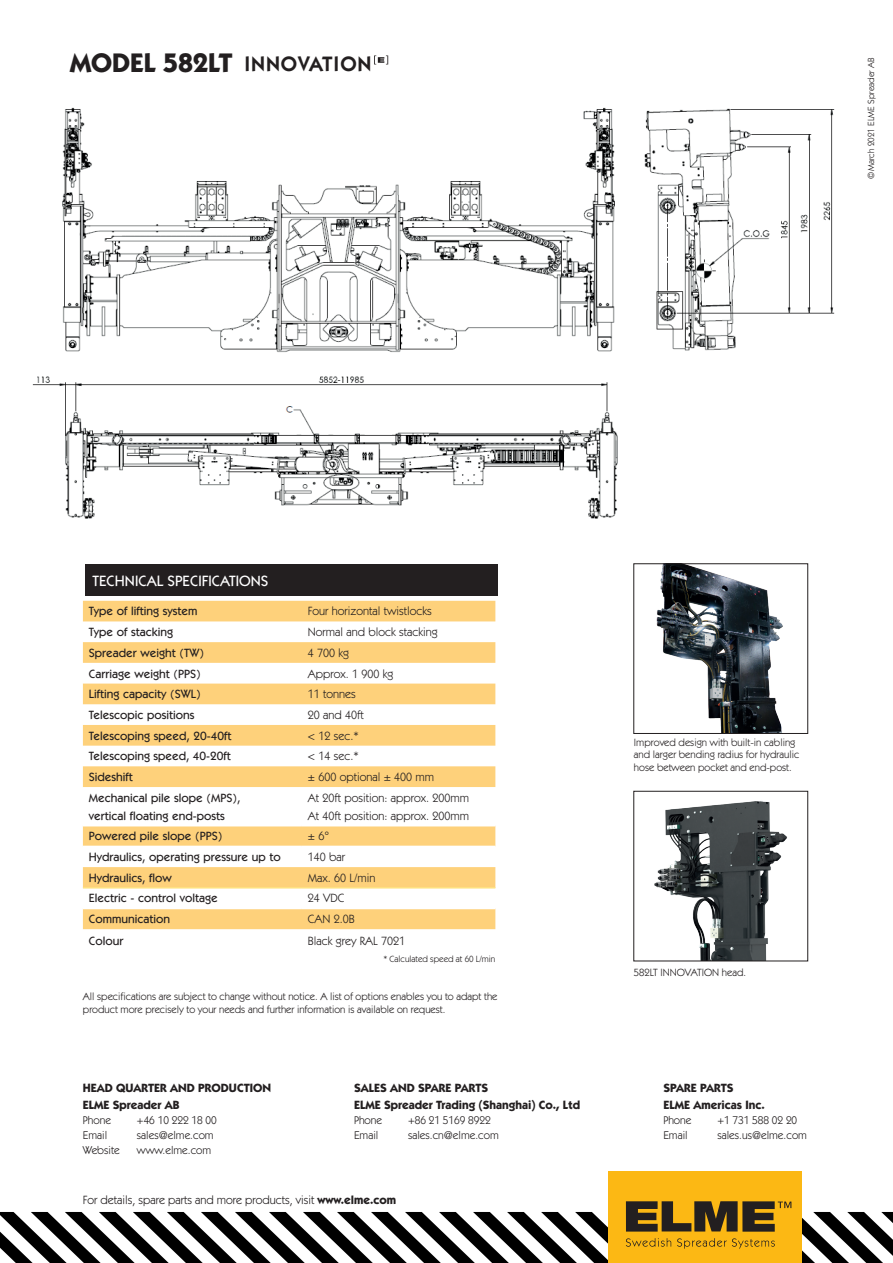
<style>
.page{position:relative;width:893px;height:1263px;background:#fff}
.page>*{position:absolute;margin:0;border:0;box-sizing:border-box;transform-origin:0 0}
.t1{font:700 27px "ITC Kabel Std";color:#231f20}
.t2{font:500 15px "ITC Kabel Std";color:#fff}
.t3{font:500 12px/18px "ITC Kabel Std";color:#231f20}
.t4{font:12px/18px "ITC Kabel Std";color:#231f20}
.t5{font:700 12px/16.5px "ITC Kabel Std";color:#231f20}
.t6{font:11.25px "ITC Kabel Std";color:#231f20}
.t7{font:10.5px/12.6px "ITC Kabel Std";color:#231f20}
.t8{font:9px "ITC Kabel Std";color:#231f20}
.s1{font-weight:600;font-size:21px}
.s2{font-weight:700}
</style>
<div class="page">
<svg style="left:83px;top:601px;width:412px;height:328px"></svg>
<hr style="left:83px;top:825px;width:219px;height:1px;background:#fff">
<hr style="left:302px;top:825px;width:193px;height:1px;background:#fff">
<hr style="left:83px;top:846px;width:219px;height:1px;background:#fff">
<hr style="left:302px;top:846px;width:193px;height:1px;background:#fff">
<hr style="left:83px;top:887px;width:219px;height:1px;background:#ffe280">
<hr style="left:302px;top:887px;width:193px;height:1px;background:#ffe280">
<hr style="left:83px;top:908px;width:219px;height:1px;background:#fff">
<hr style="left:302px;top:908px;width:193px;height:1px;background:#fff">
<div style="left:85px;top:563px;width:412px;height:32px;background:#231f20"></div>
<div style="left:608px;top:1171px;width:194px;height:92px;background:#fcb814"></div>
<svg style="left:0;top:1201px;width:893px;height:62px"></svg>
<img style="left:644px;top:108px;width:191px;height:243px">
<img style="left:656px;top:565px;width:127px;height:167px">
<div style="left:634px;top:563px;width:174px;height:171px;border:1px solid #231f20"></div>
<img style="left:654px;top:801px;width:133px;height:158px">
<div style="left:634px;top:791px;width:174px;height:170px;border:1px solid #231f20"></div>
<img style="left:32px;top:376px;width:586px;height:143px">
<img style="left:62px;top:107px;width:553px;height:245px">
<svg style="left:374px;top:55px;width:14px;height:9px"></svg>
<h1 class="t1" style="left:70px;top:46px;width:303px">MODEL 582LT <span class="s1">INNOVATION</span></h1>
<p class="t8" style="left:866px;top:179px;width:123px;rotate:-90deg">©March 2021 ELME Spreader AB</p>
<p class="t2" style="left:92px;top:572px;width:177px">TECHNICAL SPECIFICATIONS</p>
<p class="t3" style="left:89px;top:602px;width:110px">Type of lifting system</p>
<p class="t4" style="left:308px;top:602px;width:125px">Four horizontal twistlocks</p>
<p class="t3" style="left:89px;top:623px;width:86px">Type of stacking</p>
<p class="t4" style="left:308px;top:623px;width:131px">Normal and block stacking</p>
<p class="t3" style="left:89px;top:644px;width:117px">Spreader weight (TW)</p>
<p class="t4" style="left:308px;top:644px;width:43px">4 700 kg</p>
<p class="t3" style="left:89px;top:664px;width:114px">Carriage weight (PPS)</p>
<p class="t4" style="left:308px;top:664px;width:87px">Approx. 1 900 kg</p>
<p class="t3" style="left:89px;top:685px;width:113px">Lifting capacity (SWL)</p>
<p class="t4" style="left:308px;top:685px;width:49px">11 tonnes</p>
<p class="t3" style="left:89px;top:706px;width:107px">Telescopic positions</p>
<p class="t4" style="left:308px;top:706px;width:57px">20 and 40ft</p>
<p class="t3" style="left:89px;top:726px;width:144px">Telescoping speed, 20-40ft</p>
<p class="t4" style="left:308px;top:727px;width:52px">&lt; 12 sec.*</p>
<p class="t3" style="left:89px;top:747px;width:144px">Telescoping speed, 40-20ft</p>
<p class="t4" style="left:308px;top:747px;width:52px">&lt; 14 sec.*</p>
<p class="t3" style="left:89px;top:768px;width:46px">Sideshift</p>
<p class="t4" style="left:308px;top:768px;width:128px">± 600 optional ± 400 mm</p>
<p class="t3" style="left:89px;top:789px;width:153px">Mechanical pile slope (MPS), vertical floating end-posts</p>
<p class="t4" style="left:308px;top:789px;width:163px">At 20ft position: approx. 200mm<br>At 40ft position: approx. 200mm</p>
<p class="t3" style="left:89px;top:827px;width:135px">Powered pile slope (PPS)</p>
<p class="t4" style="left:308px;top:827px;width:23px">± 6°</p>
<p class="t3" style="left:89px;top:848px;width:194px">Hydraulics, operating pressure up to</p>
<p class="t4" style="left:308px;top:848px;width:39px">140 bar</p>
<p class="t3" style="left:89px;top:869px;width:85px">Hydraulics, flow</p>
<p class="t4" style="left:308px;top:869px;width:69px">Max. 60 L/min</p>
<p class="t3" style="left:89px;top:889px;width:130px">Electric - control voltage</p>
<p class="t4" style="left:308px;top:889px;width:38px">24 VDC</p>
<p class="t3" style="left:89px;top:910px;width:83px">Communication</p>
<p class="t4" style="left:308px;top:910px;width:48px">CAN 2.0B</p>
<p class="t3" style="left:89px;top:932px;width:36px">Colour</p>
<p class="t4" style="left:308px;top:932px;width:99px">Black grey RAL 7021</p>
<p class="t8" style="left:383px;top:954px;width:114px">* Calculated speed at 60 L/min</p>
<p class="t7" style="left:83px;top:990px;width:416px">All specifications are subject to change without notice. A list of options enables you to adapt the product more precisely to your needs and further information is available on request.</p>
<p class="t5" style="left:83px;top:1079px;width:190px">HEAD QUARTER AND PRODUCTION<br>ELME Spreader AB</p>
<p class="t6" style="left:83px;top:1113px;width:30px">Phone</p>
<p class="t6" style="left:137px;top:1113px;width:81px">+46 10 222 18 00</p>
<p class="t6" style="left:83px;top:1128px;width:26px">Email</p>
<p class="t6" style="left:137px;top:1128px;width:78px">sales@elme.com</p>
<p class="t6" style="left:83px;top:1143px;width:38px">Website</p>
<p class="t6" style="left:137px;top:1143px;width:76px">www.elme.com</p>
<p class="t5" style="left:354px;top:1079px;width:228px">SALES AND SPARE PARTS<br>ELME Spreader Trading (Shanghai) Co., Ltd</p>
<p class="t6" style="left:354px;top:1113px;width:30px">Phone</p>
<p class="t6" style="left:408px;top:1113px;width:84px">+86 21 5169 8922</p>
<p class="t6" style="left:354px;top:1128px;width:26px">Email</p>
<p class="t6" style="left:408px;top:1128px;width:92px">sales.cn@elme.com</p>
<p class="t4" style="left:83px;top:1190px;width:315px">For details, spare parts and more products, visit <span class="s2">www.elme.com</span></p>
<p class="t7" style="left:634px;top:736px;width:167px">Improved design with built-in cabling and larger bending radius for hydraulic hose between pocket and end-post.</p>
<p class="t7" style="left:634px;top:966px;width:114px">582LT INNOVATION head.</p>
<p class="t5" style="left:663px;top:1079px;width:103px">SPARE PARTS<br>ELME Americas Inc.</p>
<p class="t6" style="left:663px;top:1113px;width:30px">Phone</p>
<p class="t6" style="left:717px;top:1113px;width:81px">+1 731 588 02 20</p>
<p class="t6" style="left:663px;top:1128px;width:26px">Email</p>
<p class="t6" style="left:717px;top:1128px;width:91px">sales.us@elme.com</p>
</div>
